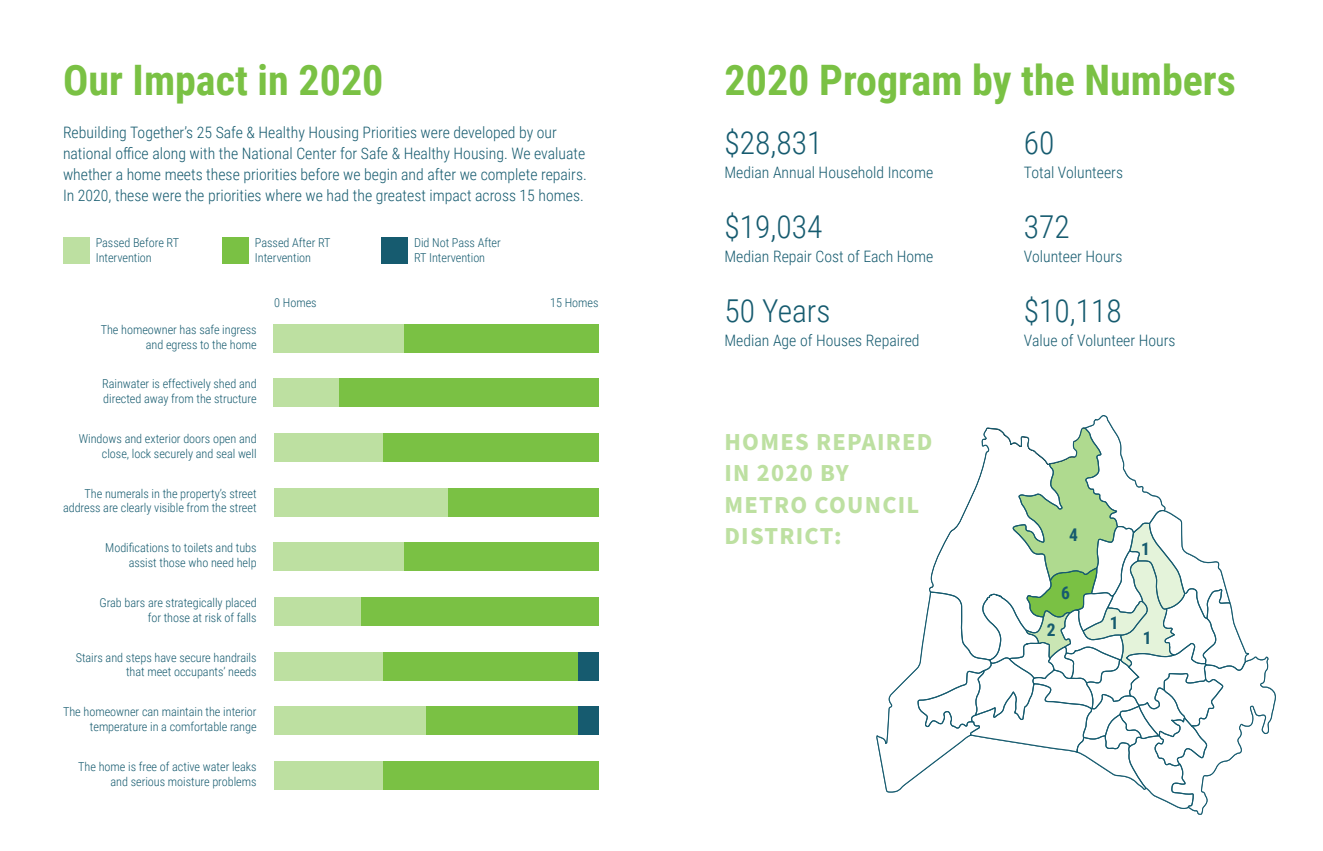
<style>
.page{position:relative;width:1323px;height:851px;background:#fff}
.page>*{position:absolute;margin:0;border:0;box-sizing:border-box;transform-origin:0 0}
.t1{font:700 42px "Roboto Condensed";color:#7ac144}
.t2{font:300 31.5px "Roboto Condensed";color:#165b6f}
.t3{font:700 24.5px/31.5px "Source Sans Pro";letter-spacing:.05em;color:#bde0a1}
.t4{font:700 17.5px "Roboto Condensed";color:#165b6f}
.t5{font:300 15.75px/21px "Roboto Condensed";color:#165b6f}
.t6{font:300 12.25px/14.7px "Roboto Condensed";letter-spacing:-.005em;color:#165b6f;text-align:right}
</style>
<div class="page">
<svg style="left:876px;top:415px;width:400px;height:399px"></svg>
<div style="left:63px;top:237px;width:26px;height:26px;background:#bde0a1"></div>
<div style="left:222px;top:237px;width:26px;height:26px;background:#7ac144"></div>
<div style="left:381px;top:237px;width:26px;height:26px;background:#165b6f"></div>
<div style="left:274px;top:651px;width:324px;height:29px;background:#165b6f"></div>
<div style="left:274px;top:706px;width:324px;height:29px;background:#165b6f"></div>
<div style="left:274px;top:324px;width:324px;height:28px;background:#7ac144"></div>
<div style="left:274px;top:378px;width:324px;height:29px;background:#7ac144"></div>
<div style="left:274px;top:433px;width:324px;height:29px;background:#7ac144"></div>
<div style="left:274px;top:488px;width:324px;height:28px;background:#7ac144"></div>
<div style="left:274px;top:542px;width:324px;height:29px;background:#7ac144"></div>
<div style="left:274px;top:597px;width:324px;height:29px;background:#7ac144"></div>
<div style="left:274px;top:651px;width:303px;height:29px;background:#7ac144"></div>
<div style="left:274px;top:706px;width:303px;height:29px;background:#7ac144"></div>
<div style="left:274px;top:761px;width:324px;height:28px;background:#7ac144"></div>
<div style="left:274px;top:324px;width:130px;height:28px;background:#bde0a1"></div>
<div style="left:274px;top:378px;width:65px;height:29px;background:#bde0a1"></div>
<div style="left:274px;top:433px;width:108px;height:29px;background:#bde0a1"></div>
<div style="left:274px;top:488px;width:173px;height:28px;background:#bde0a1"></div>
<div style="left:274px;top:542px;width:130px;height:29px;background:#bde0a1"></div>
<div style="left:274px;top:597px;width:87px;height:29px;background:#bde0a1"></div>
<div style="left:274px;top:651px;width:108px;height:29px;background:#bde0a1"></div>
<div style="left:274px;top:706px;width:152px;height:29px;background:#bde0a1"></div>
<div style="left:274px;top:761px;width:108px;height:28px;background:#bde0a1"></div>
<h1 class="t1" style="left:63px;top:50px;width:322px">Our Impact in 2020</h1>
<p class="t5" style="left:63px;top:121px;width:525px">Rebuilding Together’s 25 Safe &amp; Healthy Housing Priorities were developed by our national office along with the National Center for Safe &amp; Healthy Housing. We evaluate whether a home meets these priorities before we begin and after we complete repairs.<br>In 2020, these were the priorities where we had the greatest impact across 15 homes.</p>
<p class="t6" style="left:96px;top:235px;width:85px;text-align:left">Passed Before RT<br>Intervention</p>
<p class="t6" style="left:255px;top:235px;width:77px;text-align:left">Passed After RT<br>Intervention</p>
<p class="t6" style="left:414px;top:235px;width:88px;text-align:left">Did Not Pass After<br>RT Intervention</p>
<p class="t6" style="left:274px;top:295px;width:44px">0 Homes</p>
<p class="t6" style="left:550px;top:295px;width:50px">15 Homes</p>
<p class="t6" style="left:101px;top:321px;width:157px">The homeowner has safe ingress and egress to the home</p>
<p class="t6" style="left:102px;top:376px;width:156px;text-align:left">Rainwater is effectively shed and directed away from the structure</p>
<p class="t6" style="left:79px;top:431px;width:179px">Windows and exterior doors open and close, lock securely and seal well</p>
<p class="t6" style="left:63px;top:485px;width:195px">The numerals in the property’s street address are clearly visible from the street</p>
<p class="t6" style="left:105px;top:540px;width:153px">Modifications to toilets and tubs assist those who need help</p>
<p class="t6" style="left:100px;top:594px;width:159px">Grab bars are strategically placed for those at risk of falls</p>
<p class="t6" style="left:76px;top:649px;width:182px">Stairs and steps have secure handrails that meet occupants’ needs</p>
<p class="t6" style="left:63px;top:704px;width:195px">The homeowner can maintain the interior temperature in a comfortable range</p>
<p class="t6" style="left:78px;top:758px;width:180px">The home is free of active water leaks and serious moisture problems</p>
<h1 class="t1" style="left:724px;top:50px;width:513px">2020 Program by the Numbers</h1>
<h2 class="t2" style="left:724px;top:121px;width:99px">$28,831</h2>
<h2 class="t2" style="left:1024px;top:121px;width:32px">60</h2>
<p class="t5" style="left:724px;top:161px;width:210px">Median Annual Household Income</p>
<p class="t5" style="left:1024px;top:161px;width:101px">Total Volunteers</p>
<h2 class="t2" style="left:724px;top:205px;width:99px">$19,034</h2>
<h2 class="t2" style="left:1024px;top:205px;width:47px">372</h2>
<p class="t5" style="left:724px;top:245px;width:211px">Median Repair Cost of Each Home</p>
<p class="t5" style="left:1024px;top:245px;width:100px">Volunteer Hours</p>
<h2 class="t2" style="left:724px;top:288px;width:107px">50 Years</h2>
<h2 class="t2" style="left:1024px;top:288px;width:99px">$10,118</h2>
<p class="t5" style="left:724px;top:329px;width:197px">Median Age of Houses Repaired</p>
<p class="t5" style="left:1024px;top:329px;width:153px">Value of Volunteer Hours</p>
<h3 class="t3" style="left:724px;top:426px;width:210px">HOMES REPAIRED<br>IN 2020 BY<br>METRO COUNCIL<br>DISTRICT:</h3>
<h3 class="t4" style="left:1069px;top:522px;width:10px">4</h3>
<h3 class="t4" style="left:1061px;top:581px;width:10px">6</h3>
<h3 class="t4" style="left:1047px;top:618px;width:10px">2</h3>
<h3 class="t4" style="left:1110px;top:610px;width:10px">1</h3>
<h3 class="t4" style="left:1141px;top:536px;width:10px">1</h3>
<h3 class="t4" style="left:1143px;top:626px;width:10px">1</h3>
</div>
